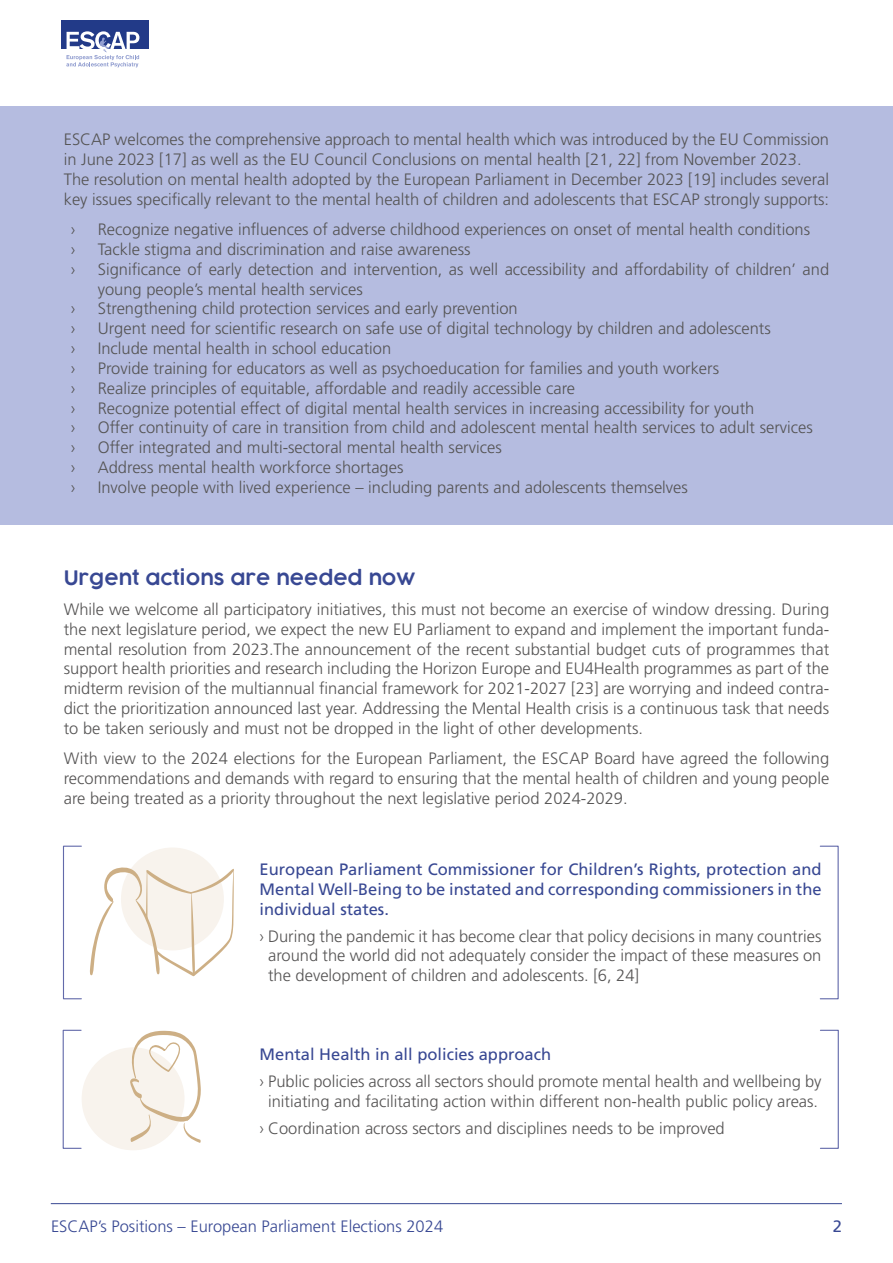
<style>
.page{position:relative;width:893px;height:1263px;background:#fff}
.page>*{position:absolute;margin:0;border:0;box-sizing:border-box;transform-origin:0 0}
.t1{font:600 19.5px "COCOGOOSE";color:#384893}
.t2{font:300 16.5px/19.8px "Frutiger LT Std";color:#555454;text-align:justify}
.t3{font:16.5px/19.8px "Frutiger LT Std";color:#384893;text-align:justify}
.t4{font:300 16.5px "Frutiger LT Std";color:#384893}
</style>
<div class="page">
<div style="left:0;top:106px;width:893px;height:419px;background:#b5bce0"></div>
<div style="left:82px;top:1047px;width:103px;height:103px;background:#f8f3ed;border-radius:50%"></div>
<div style="left:121px;top:847px;width:103px;height:103px;background:#f8f3ed;border-radius:50%"></div>
<hr style="left:51px;top:1203px;width:791px;height:1px;background:#384893">
<svg style="left:130px;top:1031px;width:71px;height:112px"></svg>
<div style="left:62px;top:20px;width:87px;height:29px;background:#223a88"></div>
<svg style="left:66px;top:31px;width:73px;height:36px"></svg>
<svg style="left:90px;top:867px;width:144px;height:110px"></svg>
<div style="left:63px;top:846px;width:19px;height:153px;border:1px solid #636aaa"></div>
<div style="left:820px;top:846px;width:19px;height:153px;border:1px solid #636aaa"></div>
<div style="left:63px;top:1030px;width:19px;height:119px;border:1px solid #636aaa"></div>
<div style="left:820px;top:1030px;width:19px;height:119px;border:1px solid #636aaa"></div>
<p class="t2" style="left:64px;top:130px;width:767px;text-align:left">ESCAP welcomes the comprehensive approach to mental health which was introduced by the EU Commission in June 2023 [17] as well as the EU Council Conclusions on mental health [21, 22] from November 2023.<br>The resolution on mental health adopted by the European Parliament in December 2023 [19] includes several key issues specifically relevant to the mental health of children and adolescents that ESCAP strongly supports:</p>
<p class="t2" style="left:71px;top:220px;width:6px">›</p>
<p class="t2" style="left:98px;top:220px;width:714px">Recognize negative influences of adverse childhood experiences on onset of mental health conditions</p>
<p class="t2" style="left:71px;top:240px;width:6px">›</p>
<p class="t2" style="left:98px;top:240px;width:374px">Tackle stigma and discrimination and raise awareness</p>
<p class="t2" style="left:71px;top:260px;width:6px">›</p>
<p class="t2" style="left:98px;top:260px;width:733px">Significance of early detection and intervention, as well accessibility and affordability of children’ and young people’s mental health services</p>
<p class="t2" style="left:71px;top:299px;width:6px">›</p>
<p class="t2" style="left:98px;top:299px;width:421px">Strengthening child protection services and early prevention</p>
<p class="t2" style="left:71px;top:319px;width:6px">›</p>
<p class="t2" style="left:98px;top:319px;width:674px">Urgent need for scientific research on safe use of digital technology by children and adolescents</p>
<p class="t2" style="left:71px;top:339px;width:6px">›</p>
<p class="t2" style="left:98px;top:339px;width:295px">Include mental health in school education</p>
<p class="t2" style="left:71px;top:359px;width:6px">›</p>
<p class="t2" style="left:98px;top:359px;width:623px">Provide training for educators as well as psychoeducation for families and youth workers</p>
<p class="t2" style="left:71px;top:378px;width:6px">›</p>
<p class="t2" style="left:98px;top:378px;width:479px">Realize principles of equitable, affordable and readily accessible care</p>
<p class="t2" style="left:71px;top:398px;width:6px">›</p>
<p class="t2" style="left:98px;top:398px;width:658px">Recognize potential effect of digital mental health services in increasing accessibility for youth</p>
<p class="t2" style="left:71px;top:418px;width:6px">›</p>
<p class="t2" style="left:98px;top:418px;width:717px">Offer continuity of care in transition from child and adolescent mental health services to adult services</p>
<p class="t2" style="left:71px;top:438px;width:6px">›</p>
<p class="t2" style="left:98px;top:438px;width:405px">Offer integrated and multi-sectoral mental health services</p>
<p class="t2" style="left:71px;top:458px;width:6px">›</p>
<p class="t2" style="left:98px;top:458px;width:307px">Address mental health workforce shortages</p>
<p class="t2" style="left:71px;top:477px;width:6px">›</p>
<p class="t2" style="left:98px;top:477px;width:592px">Involve people with lived experience – including parents and adolescents themselves</p>
<p class="t1" style="left:64px;top:564px;width:353px">Urgent actions are needed now</p>
<p class="t2" style="left:64px;top:600px;width:767px">While we welcome all participatory initiatives, this must not become an exercise of window dressing. During the next legislature period, we expect the new EU Parliament to expand and implement the important funda&shy;mental resolution from 2023.The announcement of the recent substantial budget cuts of programmes that support health priorities and research including the Horizon Europe and EU4Health programmes as part of the midterm revision of the multiannual financial framework for 2021-2027 [23] are worrying and indeed contra&shy;dict the prioritization announced last year. Addressing the Mental Health crisis is a continuous task that needs to be taken seriously and must not be dropped in the light of other developments.</p>
<p class="t2" style="left:64px;top:749px;width:767px">With view to the 2024 elections for the European Parliament, the ESCAP Board have agreed the following recommendations and demands with regard to ensuring that the mental health of children and young people are being treated as a priority throughout the next legislative period 2024-2029.</p>
<p class="t3" style="left:260px;top:859px;width:563px">European Parliament Commissioner for Children’s Rights, protection and Mental Well-Being to be instated and corresponding commissioners in the individual states.</p>
<p class="t2" style="left:268px;top:926px;width:555px;text-indent:-8px">› During the pandemic it has become clear that policy decisions in many countries around the world did not adequately consider the impact of these measures on the development of children and adolescents. [6, 24]</p>
<p class="t3" style="left:260px;top:1045px;width:293px">Mental Health in all policies approach</p>
<p class="t2" style="left:260px;top:1072px;width:563px;text-align:center">› Public policies across all sectors should promote mental health and wellbeing by initiating and facilitating action within different non-health public policy areas.</p>
<p class="t2" style="left:260px;top:1119px;width:467px">› Coordination across sectors and disciplines needs to be improved</p>
<p class="t4" style="left:51px;top:1217px;width:394px">ESCAP’s Positions – European Parliament Elections 2024</p>
<p class="t3" style="left:833px;top:1217px;width:11px">2</p>
</div>
